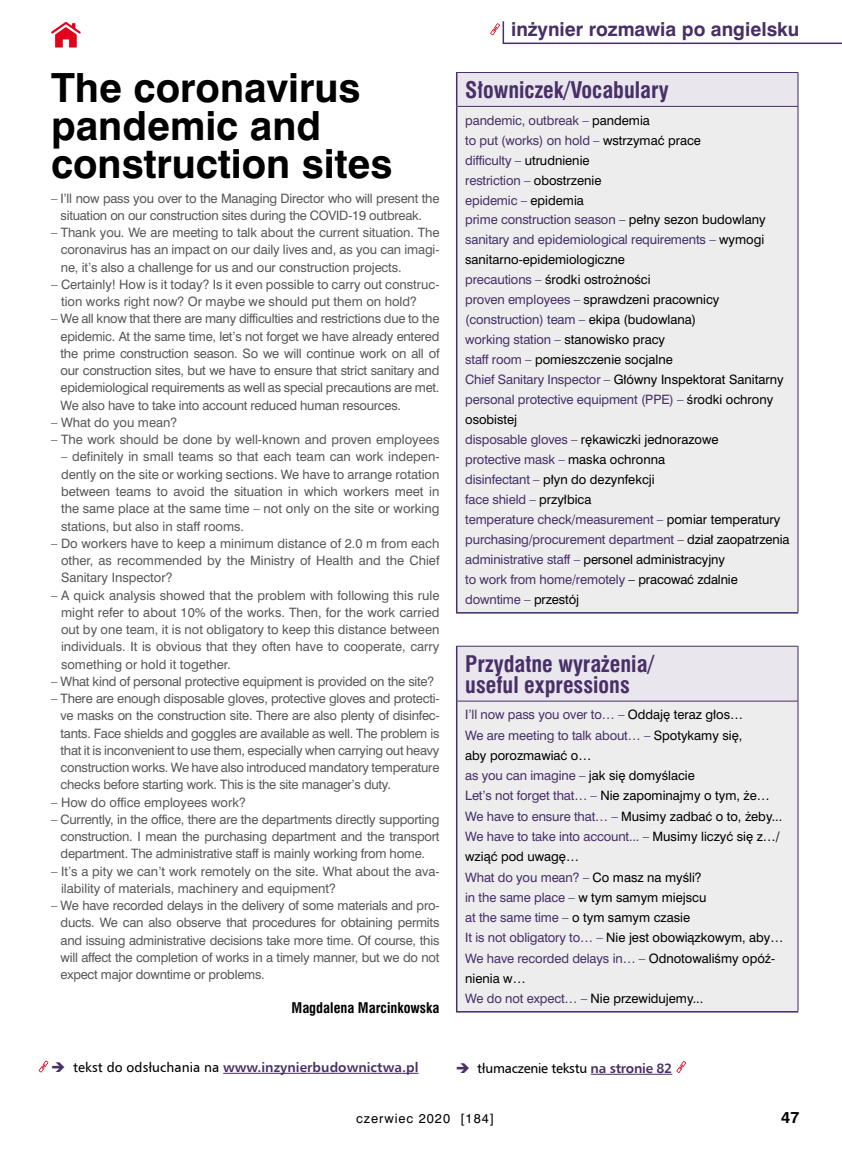
<style>
.page{position:relative;width:842px;height:1149px;background:#fff}
.page>*{position:absolute;margin:0;border:0;box-sizing:border-box;transform-origin:0 0}
.t1{font:700 37.5px/37.5px "Swis 721 PL";color:#000}
.t2{font:700 21px/21px "Swis 721 Cn PL";color:#482f68}
.t3{font:700 18px "Swis 721 PL";color:#482f68}
.t4{font:700 15px "Swis 721 PL";color:#000}
.t5{font:13.5px "Humanist 777 TL Bold B";letter-spacing:.005em;color:#482f68}
.t6{font:13.5px "Humanist 777 TL Roman B";letter-spacing:-.02em;color:#000}
.t7{font:700 13.5px "Swis 721 Cn PL";color:#000}
.t8{font:12px/17.2px "Swis 721 PL";letter-spacing:-.01em;color:#58585a;text-align:justify}
.t9{font:12px/20px "Swis 721 PL";letter-spacing:-.01em;color:#482f68}
.t10{font:12px/20.2px "Swis 721 PL";color:#000}
.t11{font:12px "Swis 721 PL";letter-spacing:.08em;color:#000}
.s1{color:#000}
.s2{color:#482f68}
.s3{font-family:"Humanist 777 TL Roman B";color:#000}
.s4{font-family:"Humanist 777 TL Bold B";color:#482f68}
</style>
<div class="page">
<hr style="left:223px;top:1072px;width:195px;height:1px;background:#482f68">
<hr style="left:591px;top:1073px;width:81px;height:1px;background:#482f68">
<div style="left:456px;top:72px;width:342px;height:541px;background:#ededee"></div>
<div style="left:457px;top:72px;width:341px;height:34px;background:#eae6ed"></div>
<hr style="left:456px;top:73px;width:1px;height:33px;background:#482f68">
<hr style="left:456px;top:106px;width:1px;height:506px;background:#482f68">
<hr style="left:456px;top:612px;width:342px;height:1px;background:#482f68">
<hr style="left:456px;top:72px;width:342px;height:1px;background:#482f68">
<hr style="left:798px;top:73px;width:1px;height:33px;background:#482f68">
<hr style="left:457px;top:106px;width:341px;height:1px;background:#482f68">
<hr style="left:798px;top:107px;width:1px;height:505px;background:#482f68">
<div style="left:456px;top:645px;width:342px;height:367px;background:#ededee"></div>
<div style="left:457px;top:646px;width:341px;height:55px;background:#eae6ed"></div>
<hr style="left:456px;top:646px;width:1px;height:55px;background:#482f68">
<hr style="left:456px;top:701px;width:1px;height:309px;background:#482f68">
<hr style="left:456px;top:1010px;width:342px;height:2px;background:#482f68">
<hr style="left:456px;top:645px;width:342px;height:1px;background:#482f68">
<hr style="left:798px;top:646px;width:1px;height:54px;background:#482f68">
<hr style="left:457px;top:700px;width:341px;height:1px;background:#482f68">
<hr style="left:798px;top:701px;width:1px;height:309px;background:#482f68">
<svg style="left:51px;top:22px;width:30px;height:25px"></svg>
<svg style="left:676px;top:1061px;width:10px;height:11px"></svg>
<svg style="left:490px;top:21px;width:352px;height:24px"></svg>
<svg style="left:38px;top:1060px;width:11px;height:12px"></svg>
<h1 class="t1" style="left:51px;top:70px;width:343px">The coronavirus pandemic and construction sites</h1>
<p class="t8" style="left:61px;top:189px;width:380px;text-indent:-10px">– I’ll now pass you over to the Managing Director who will present the situation on our construction sites during the COVID-19 outbreak.</p>
<p class="t8" style="left:61px;top:224px;width:380px;text-indent:-10px">– Thank you. We are meeting to talk about the current situation. The coronavirus has an impact on our daily lives and, as you can imagi&shy;ne, it’s also a challenge for us and our construction projects.</p>
<p class="t8" style="left:61px;top:276px;width:380px;text-indent:-10px">– Certainly! How is it today? Is it even possible to carry out construc&shy;tion works right now? Or maybe we should put them on hold?</p>
<p class="t8" style="left:61px;top:310px;width:380px;text-indent:-10px">– We all know that there are many difficulties and restrictions due to the epidemic. At the same time, let’s not forget we have already entered the prime construction season. So we will continue work on all of our construction sites, but we have to ensure that strict sanitary and epidemiological requirements as well as special precautions are met.<br>We also have to take into account reduced human resources.</p>
<p class="t8" style="left:51px;top:414px;width:128px">– What do you mean?</p>
<p class="t8" style="left:51px;top:431px;width:390px">– The work should be done by well-known and proven employees</p>
<p class="t8" style="left:61px;top:448px;width:380px">– definitely in small teams so that each team can work indepen&shy;dently on the site or working sections. We have to arrange rotation between teams to avoid the situation in which workers meet in the same place at the same time – not only on the site or working stations, but also in staff rooms.</p>
<p class="t8" style="left:61px;top:534px;width:380px;text-indent:-10px">– Do workers have to keep a minimum distance of 2.0 m from each other, as recommended by the Ministry of Health and the Chief Sanitary Inspector?</p>
<p class="t8" style="left:61px;top:586px;width:380px;text-indent:-10px">– A quick analysis showed that the problem with following this rule might refer to about 10% of the works. Then, for the work carried out by one team, it is not obligatory to keep this distance between individuals. It is obvious that they often have to cooperate, carry something or hold it together.</p>
<p class="t8" style="left:51px;top:672px;width:385px">– What kind of personal protective equipment is provided on the site?</p>
<p class="t8" style="left:61px;top:689px;width:380px;text-indent:-10px">– There are enough disposable gloves, protective gloves and protecti&shy;ve masks on the construction site. There are also plenty of disinfec&shy;tants. Face shields and goggles are available as well. The problem is that it is inconvenient to use them, especially when carrying out heavy construction works. We have also introduced mandatory temperature checks before starting work. This is the site manager’s duty.</p>
<p class="t8" style="left:51px;top:793px;width:196px">– How do office employees work?</p>
<p class="t8" style="left:61px;top:810px;width:380px;text-indent:-10px">– Currently, in the office, there are the departments directly supporting construction. I mean the purchasing department and the transport department. The administrative staff is mainly working from home.</p>
<p class="t8" style="left:61px;top:862px;width:380px;text-indent:-10px">– It’s a pity we can’t work remotely on the site. What about the ava&shy;ilability of materials, machinery and equipment?</p>
<p class="t8" style="left:61px;top:896px;width:380px;text-indent:-10px">– We have recorded delays in the delivery of some materials and pro&shy;ducts. We can also observe that procedures for obtaining permits and issuing administrative decisions take more time. Of course, this will affect the completion of works in a timely manner, but we do not expect major downtime or problems.</p>
<p class="t7" style="left:291px;top:1001px;width:149px">Magdalena Marcinkowska</p>
<h3 class="t3" style="left:511px;top:22px;width:290px">inżynier rozmawia po angielsku</h3>
<h2 class="t2" style="left:465px;top:81px;width:205px">Słowniczek/Vocabulary</h2>
<p class="t9" style="left:465px;top:110px;width:326px">pandemic, outbreak – <span class="s1">pandemia<br></span>to put (works) on hold – <span class="s1">wstrzymać prace<br></span>difficulty – <span class="s1">utrudnienie<br></span>restriction – <span class="s1">obostrzenie<br></span>epidemic – <span class="s1">epidemia<br></span>prime construction season – <span class="s1">pełny sezon budowlany </span>sanitary and epidemiological requirements – <span class="s1">wymogi sanitarno-epidemiologiczne<br></span>precautions – <span class="s1">środki ostrożności<br></span>proven employees – <span class="s1">sprawdzeni pracownicy </span>(construction) team – <span class="s1">ekipa (budowlana)<br></span>working station – <span class="s1">stanowisko pracy<br></span>staff room – <span class="s1">pomieszczenie socjalne<br></span>Chief Sanitary Inspector – <span class="s1">Główny Inspektorat Sanitarny </span>personal protective equipment (PPE) – <span class="s1">środki ochrony osobistej<br></span>disposable gloves – <span class="s1">rękawiczki jednorazowe<br></span>protective mask – <span class="s1">maska ochronna<br></span>disinfectant – <span class="s1">płyn do dezynfekcji<br></span>face shield – <span class="s1">przyłbica<br></span>temperature check/measurement – <span class="s1">pomiar temperatury </span>purchasing/procurement department – <span class="s1">dział zaopatrzenia </span>administrative staff – <span class="s1">personel administracyjny<br></span>to work from home/remotely <span class="s1">– pracować zdalnie </span>downtime – <span class="s1">przestój</span></p>
<h2 class="t2" style="left:465px;top:654px;width:192px">Przydatne wyrażenia/ useful expressions</h2>
<p class="t10" style="left:465px;top:704px;width:320px"><span class="s2">I’ll now pass you over to… –</span> Oddaję teraz głos…<br><span class="s2">We are meeting to talk about… –</span> Spotykamy się,<br>aby porozmawiać o…<br><span class="s2">as you can imagine –</span> jak się domyślacie<br><span class="s2">Let’s not forget that… –</span> Nie zapominajmy o tym, że… <span class="s2">We have to ensure that… –</span> Musimy zadbać o to, żeby...<br><span class="s2">We have to take into account... –</span> Musimy liczyć się z…/ wziąć pod uwagę…<br><span class="s2">What do you mean? –</span> Co masz na myśli?<br><span class="s2">in the same place –</span> w tym samym miejscu<br><span class="s2">at the same time –</span> o tym samym czasie<br><span class="s2">It is not obligatory to… –</span> Nie jest obowiązkowym, aby… <span class="s2">We have recorded delays in… –</span> Odnotowaliśmy opóź&shy;nienia w…<br><span class="s2">We do not expect… –</span> Nie przewidujemy...</p>
<p class="t5" style="left:51px;top:1058px;width:369px">➔ <span class="s3">tekst do odsłuchania na</span> www.inzynierbudownictwa.pl</p>
<p class="t6" style="left:456px;top:1059px;width:218px"><span class="s2">➔</span> tłumaczenie tekstu <span class="s4">na stronie 82</span></p>
<p class="t11" style="left:356px;top:1113px;width:140px">czerwiec 2020 [184]</p>
<p class="t4" style="left:781px;top:1108px;width:20px">47</p>
</div>
